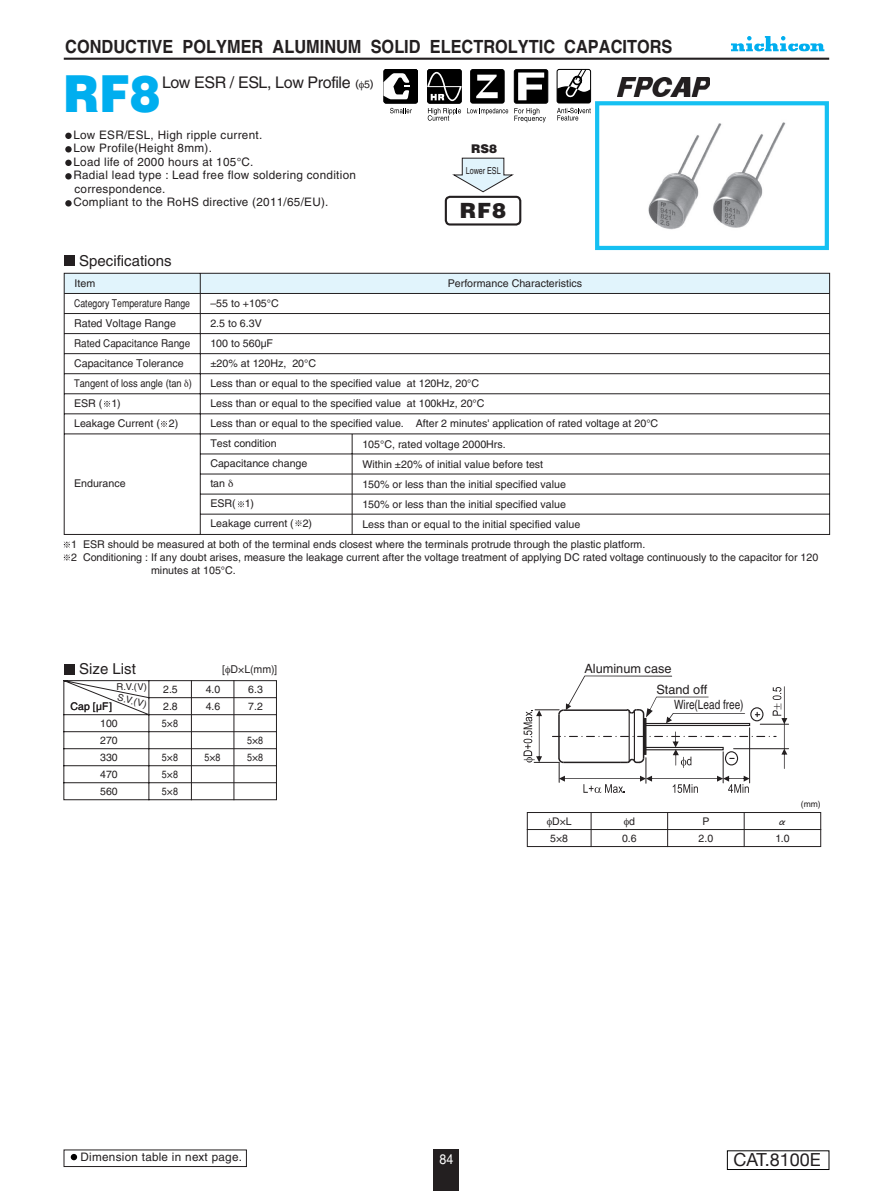
<style>
.page{position:relative;width:893px;height:1191px;background:#fff}
.page>*{position:absolute;margin:0;border:0;box-sizing:border-box;transform-origin:0 0}
.t1{font:900 51px "Helvetica";color:#00aeef;scale:.9 1}
.t2{font:900 21px "Helvetica";color:#231f20}
.t3{font:700 18.15px "Helvetica";color:#231f20;scale:.9 1}
.t4{font:18px "Helvetica Neue";color:#231f20}
.t5{font:16.05px "Helvetica";letter-spacing:-.025em;color:#231f20}
.t6{font:15px "Helvetica";color:#231f20}
.t7{font:13.8px "Helvetica";color:#fff;scale:.9 1}
.t8{font:12.75px/21.1px "Helvetica";color:#231f20}
.t9{font:12.75px "Helvetica";color:#231f20;scale:.79 1}
.t10{font:900 12px "Helvetica";color:#231f20}
.t11{font:11.7px/13.5px "Helvetica";letter-spacing:.025em;color:#231f20}
.t12{font:10.65px/20px "Helvetica";color:#231f20}
.t13{font:10.65px/20px "Gothic BBB Medium 90 pv RKSJ H";color:#231f20;scale:.82 1}
.t14{font:10.65px "Helvetica";color:#231f20;scale:.87 1}
.t15{font:10.65px "Gothic BBB Medium 90 pv RKSJ H";color:#231f20}
.t16{font:10.5px/17px "Helvetica";color:#231f20}
.t17{font:10.5px/17px "Helvetica";color:#231f20;text-align:justify;scale:.85 1}
.t18{font:10.5px "Gothic BBB Medium 90 pv RKSJ H";color:#231f20}
.t19{font:9.6px "Helvetica";color:#231f20;scale:.75 1}
.t20{font:9.45px "Helvetica";color:#231f20}
.t21{font:8.55px "Helvetica";color:#231f20}
.s1{font-family:"Shin Go Medium 83 pv RKSJ H";font-size:10.65px}
.s2{font-size:10.65px}
.s3{font-family:"Helvetica"}
.s4{font-family:"Helvetica";font-size:10.5px}
</style>
<div class="page">
<svg style="left:731px;top:36px;width:93px;height:15px"></svg>
<hr style="left:64px;top:58px;width:765px;height:2px;background:#231f20">
<div style="left:434px;top:1149px;width:25px;height:42px;background:#231f20"></div>
<div style="left:595px;top:101px;width:234px;height:149px;border:4px solid #15c0f2"></div>
<img style="left:648px;top:122px;width:138px;height:108px">
<svg style="left:64px;top:273px;width:766px;height:262px"></svg>
<svg style="left:238px;top:501px;width:6px;height:6px"></svg>
<svg style="left:295px;top:520px;width:7px;height:6px"></svg>
<hr style="left:352px;top:454px;width:1px;height:80px;background:#231f20">
<hr style="left:64px;top:293px;width:766px;height:1px;background:#231f20">
<div style="left:65px;top:256px;width:10px;height:10px;background:#231f20"></div>
<svg style="left:104px;top:401px;width:6px;height:6px"></svg>
<svg style="left:161px;top:421px;width:6px;height:6px"></svg>
<svg style="left:64px;top:541px;width:6px;height:6px"></svg>
<svg style="left:64px;top:554px;width:6px;height:6px"></svg>
<svg style="left:63px;top:680px;width:214px;height:120px"></svg>
<hr style="left:191px;top:680px;width:1px;height:119px;background:#231f20">
<hr style="left:234px;top:680px;width:1px;height:119px;background:#231f20">
<div style="left:527px;top:812px;width:294px;height:34px;border:1px solid #231f20"></div>
<hr style="left:527px;top:829px;width:294px;height:1px;background:#231f20">
<hr style="left:591px;top:812px;width:1px;height:34px;background:#231f20">
<hr style="left:667px;top:812px;width:1px;height:34px;background:#231f20">
<hr style="left:744px;top:812px;width:1px;height:34px;background:#231f20">
<div style="left:65px;top:664px;width:10px;height:10px;background:#231f20"></div>
<svg style="left:523px;top:675px;width:266px;height:118px"></svg>
<img style="left:617px;top:78px;width:93px;height:18px">
<div style="left:71px;top:1153px;width:6px;height:7px;background:#000;border-radius:50%"></div>
<div style="left:470px;top:69px;width:35px;height:35px;background:#000;border:1px solid #000;border-radius:2px"></div>
<svg style="left:476px;top:75px;width:22px;height:23px"></svg>
<svg style="left:467px;top:108px;width:41px;height:7px"></svg>
<div style="left:427px;top:69px;width:35px;height:35px;background:#000;border:1px solid #000;border-radius:2px"></div>
<div style="left:427px;top:69px;width:35px;height:35px;border:1px solid #000;border-radius:2px"></div>
<svg style="left:428px;top:108px;width:33px;height:13px"></svg>
<svg style="left:427px;top:72px;width:35px;height:29px"></svg>
<div style="left:383px;top:69px;width:35px;height:35px;background:#000;border:1px solid #000;border-radius:2px"></div>
<div style="left:383px;top:69px;width:35px;height:35px;border:1px solid #000;border-radius:2px"></div>
<svg style="left:383px;top:73px;width:27px;height:26px"></svg>
<svg style="left:390px;top:108px;width:22px;height:5px"></svg>
<div style="left:514px;top:69px;width:34px;height:35px;background:#000;border:1px solid #000;border-radius:2px"></div>
<svg style="left:518px;top:72px;width:26px;height:28px"></svg>
<svg style="left:514px;top:108px;width:32px;height:14px"></svg>
<svg style="left:557px;top:68px;width:34px;height:53px"></svg>
<div style="left:65px;top:133px;width:7px;height:6px;background:#231f20;border-radius:50%"></div>
<div style="left:65px;top:146px;width:7px;height:6px;background:#231f20;border-radius:50%"></div>
<div style="left:65px;top:160px;width:7px;height:6px;background:#231f20;border-radius:50%"></div>
<div style="left:65px;top:173px;width:7px;height:6px;background:#231f20;border-radius:50%"></div>
<div style="left:65px;top:200px;width:7px;height:6px;background:#231f20;border-radius:50%"></div>
<div style="left:445px;top:196px;width:76px;height:29px;border:2px solid #231f20;border-radius:4px"></div>
<svg style="left:452px;top:158px;width:62px;height:34px"></svg>
<svg style="left:228px;top:479px;width:5px;height:8px"></svg>
<svg style="left:185px;top:379px;width:4px;height:8px"></svg>
<h3 class="t3" style="left:65px;top:40px;width:676px">CONDUCTIVE POLYMER ALUMINUM SOLID ELECTROLYTIC CAPACITORS</h3>
<h1 class="t1" style="left:64px;top:75px;width:109px">RF8</h1>
<h3 class="t5" style="left:162px;top:77px;width:214px">Low ESR / ESL, Low Profile <span class="s1">(</span> <span class="s2">5</span><span class="s1">)</span></h3>
<p class="t11" style="left:73px;top:129px;width:284px">Low ESR/ESL, High ripple current.<br>Low Profile(Height 8mm).<br>Load life of 2000 hours at 105°C.<br>Radial lead type : Lead free flow soldering condition correspondence.<br>Compliant to the RoHS directive (2011/65/EU).</p>
<p class="t10" style="left:471px;top:144px;width:28px">RS8</p>
<p class="t19" style="left:466px;top:167px;width:48px">Lower ESL</p>
<h2 class="t2" style="left:460px;top:203px;width:48px">RF8</h2>
<h3 class="t6" style="left:79px;top:255px;width:94px">Specifications</h3>
<p class="t12" style="left:75px;top:274px;width:22px">Item</p>
<p class="t12" style="left:448px;top:274px;width:136px">Performance Characteristics</p>
<p class="t13" style="left:74px;top:294px;width:143px">Category Temperature Range<br>Rated Voltage Range<br>Rated Capacitance Range<br>Capacitance Tolerance</p>
<p class="t12" style="left:210px;top:294px;width:449px">–55 to +105°C<br>2.5 to 6.3V<br>100 to 560μF<br>±20% at 120Hz, 20°C<br>Less than or equal to the specified value at 120Hz, 20°C<br>Less than or equal to the specified value at 100kHz, 20°C<br>Less than or equal to the specified value. After 2 minutes' application of rated voltage at 20°C</p>
<p class="t14" style="left:74px;top:379px;width:137px">Tangent of loss angle (tan )</p>
<p class="t12" style="left:74px;top:414px;width:106px">Leakage Current ( 2)</p>
<p class="t12" style="left:74px;top:394px;width:48px">ESR ( 1)</p>
<p class="t12" style="left:74px;top:475px;width:53px">Endurance</p>
<p class="t12" style="left:210px;top:434px;width:103px">Test condition<br>Capacitance change tan<br>ESR( 1)<br>Leakage current ( 2)</p>
<p class="t12" style="left:362px;top:435px;width:219px">105°C, rated voltage 2000Hrs.<br>Within ±20% of initial value before test<br>150% or less than the initial specified value 150% or less than the initial specified value Less than or equal to the initial specified value</p>
<p class="t12" style="left:71px;top:536px;width:576px">1 ESR should be measured at both of the terminal ends closest where the terminals protrude through the plastic platform.</p>
<p class="t12" style="left:71px;top:548px;width:749px">2 Conditioning : If any doubt arises, measure the leakage current after the voltage treatment of applying DC rated voltage continuously to the capacitor for 120</p>
<p class="t12" style="left:151px;top:561px;width:86px">minutes at 105°C.</p>
<h3 class="t6" style="left:79px;top:663px;width:58px">Size List</h3>
<p class="t15" style="left:222px;top:665px;width:57px"><span class="s3">[</span>❑D<span class="s4">×</span>L(mm)<span class="s3">]</span></p>
<p class="t20" style="left:117px;top:683px;width:32px">R.V.(V)</p>
<p class="t20" style="left:119px;top:693px;width:31px;rotate:15deg">S.V.(V)</p>
<p class="t16" style="left:163px;top:681px;width:16px">2.5<br>2.8</p>
<p class="t16" style="left:206px;top:681px;width:16px">4.0<br>4.6</p>
<p class="t16" style="left:248px;top:681px;width:16px">6.3<br>7.2</p>
<p class="t16" style="left:70px;top:699px;width:43px">Cap [μF]</p>
<p class="t16" style="left:100px;top:716px;width:19px;text-align:justify">100<br>270<br>330<br>470<br>560</p>
<p class="t17" style="left:162px;top:716px;width:20px">5×8</p>
<p class="t17" style="left:162px;top:750px;width:20px">5×8<br>5×8<br>5×8</p>
<p class="t17" style="left:204px;top:750px;width:20px">5×8</p>
<p class="t17" style="left:247px;top:733px;width:20px">5×8<br>5×8</p>
<p class="t11" style="left:80px;top:1151px;width:163px">Dimension table in next page.</p>
<p class="t8" style="left:656px;top:659px;width:53px;text-indent:-72px">Aluminum case<br>Stand off</p>
<p class="t9" style="left:674px;top:700px;width:90px">Wire(Lead free)</p>
<p class="t16" style="left:547px;top:813px;width:27px;text-align:center">❑D×L<br>5×8</p>
<p class="t16" style="left:622px;top:813px;width:16px">❑d<br>0.6</p>
<p class="t16" style="left:698px;top:813px;width:16px;text-align:center">P<br>2.0</p>
<p class="t18" style="left:777px;top:817px;width:12px">α</p>
<p class="t16" style="left:775px;top:830px;width:16px">1.0</p>
<p class="t21" style="left:801px;top:801px;width:21px">(mm)</p>
<p class="t7" style="left:440px;top:1153px;width:17px">84</p>
<h3 class="t4" style="left:733px;top:1149px;width:89px">CAT.8100E</h3>
</div>
